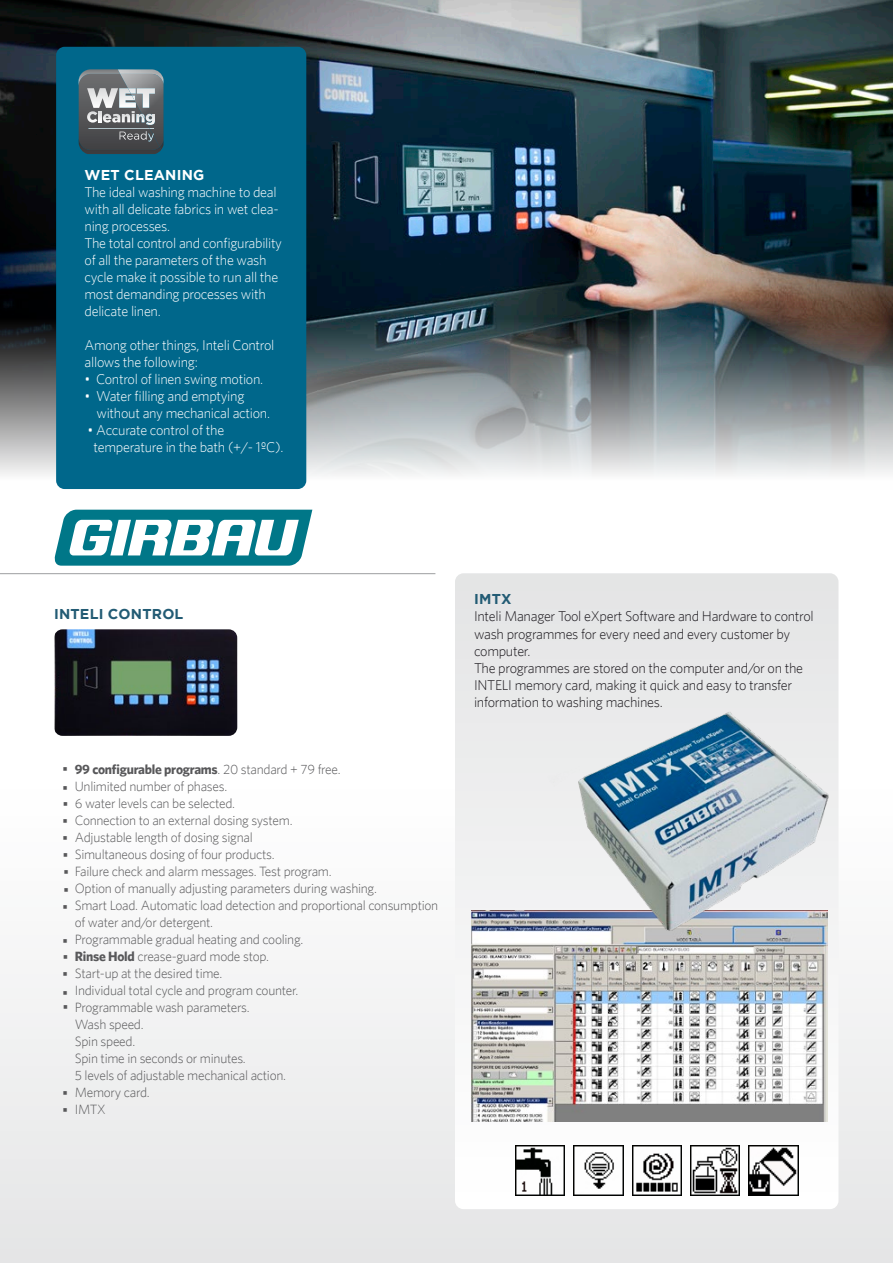
<style>
.page{position:relative;width:893px;height:1263px;background:#fff}
.page>*{position:absolute;margin:0;border:0;box-sizing:border-box;transform-origin:0 0}
.t1{font:700 21px/16.8px "Whitney";color:#58585a}
.t2{font:300 14.25px/17px "Whitney";letter-spacing:-.02em;color:#fff}
.t3{font:300 14.25px/17.1px "Whitney";letter-spacing:-.02em;color:#1a171c}
.t4{font:700 14.25px "Gotham";letter-spacing:.015em;color:#225b74}
.t5{font:700 14.25px "Gotham";letter-spacing:.015em;color:#fff}
.t6{font:300 13.5px/17px "Whitney";letter-spacing:-.02em;color:#58585a}
.s1{font-weight:700}
</style>
<div class="page">
<div style="left:0;top:775px;width:893px;height:488px;background:linear-gradient(to bottom,#fff,#e5e5e6)"></div>
<svg style="left:455px;top:573px;width:383px;height:636px"></svg>
<img style="left:0;top:0;width:893px;height:489px">
<hr style="left:0;top:573px;width:435px;height:1px;background:#9d9ea0">
<img style="left:574px;top:1146px;width:49px;height:49px">
<img style="left:632px;top:1146px;width:49px;height:49px">
<img style="left:690px;top:1146px;width:50px;height:49px">
<img style="left:749px;top:1146px;width:49px;height:49px">
<img style="left:515px;top:1146px;width:50px;height:49px">
<img style="left:472px;top:911px;width:356px;height:210px">
<img style="left:544px;top:698px;width:308px;height:232px">
<img style="left:54px;top:629px;width:183px;height:107px">
<div style="left:56px;top:47px;width:250px;height:442px;background:#00678b;border-radius:9px"></div>
<svg style="left:79px;top:69px;width:85px;height:85px;background:#767b7e"></svg>
<svg style="left:55px;top:510px;width:257px;height:56px"></svg>
<p class="t5" style="left:85px;top:166px;width:121px">WET CLEANING</p>
<p class="t2" style="left:85px;top:183px;width:199px">The ideal washing machine to deal with all delicate fabrics in wet clea&shy;ning processes.<br>The total control and configurability of all the parameters of the wash cycle make it possible to run all the most demanding processes with delicate linen.</p>
<p class="t2" style="left:85px;top:336px;width:191px">Among other things, Inteli Control allows the following:</p>
<p class="t2" style="left:85px;top:370px;width:180px">• Control of linen swing motion.</p>
<p class="t2" style="left:97px;top:387px;width:175px;text-indent:-12px">• Water filling and emptying without any mechanical action.</p>
<p class="t2" style="left:94px;top:421px;width:191px;text-indent:-6px">• Accurate control of the temperature in the bath (+/- 1ºC).</p>
<p class="t4" style="left:54px;top:605px;width:131px">INTELI CONTROL</p>
<p class="t6" style="left:75px;top:760px;width:365px"><span class="s1">99 configurable programs</span>. 20 standard + 79 free.<br>Unlimited number of phases.<br>6 water levels can be selected.<br>Connection to an external dosing system.<br>Adjustable length of dosing signal<br>Simultaneous dosing of four products.<br>Failure check and alarm messages. Test program.<br>Option of manually adjusting parameters during washing.<br>Smart Load. Automatic load detection and proportional consumption of water and/or detergent.<br>Programmable gradual heating and cooling.<br><span class="s1">Rinse Hold</span> crease-guard mode stop.<br>Start-up at the desired time.<br>Individual total cycle and program counter.<br>Programmable wash parameters.<br>Wash speed.<br>Spin speed.<br>Spin time in seconds or minutes.<br>5 levels of adjustable mechanical action.<br>Memory card.<br>IMTX</p>
<h1 class="t1" style="left:63px;top:758px;width:7px;line-height:18.6px">· ·</h1>
<h1 class="t1" style="left:63px;top:793px;width:7px">· ·</h1>
<h1 class="t1" style="left:63px;top:844px;width:7px">·</h1>
<h1 class="t1" style="left:63px;top:819px;width:8px;line-height:34.2px">· ·</h1>
<h1 class="t1" style="left:63px;top:879px;width:8px;line-height:17.2px">· ·</h1>
<h1 class="t1" style="left:63px;top:930px;width:7px;text-align:justify">· · ·</h1>
<h1 class="t1" style="left:63px;top:997px;width:7px">·</h1>
<h1 class="t1" style="left:63px;top:982px;width:7px">·</h1>
<h1 class="t1" style="left:62px;top:1082px;width:7px">· ·</h1>
<p class="t4" style="left:474px;top:591px;width:39px">IMTX</p>
<p class="t3" style="left:474px;top:608px;width:341px">Inteli Manager Tool eXpert Software and Hardware to control wash programmes for every need and every customer by computer.<br>The programmes are stored on the computer and/or on the INTELI memory card, making it quick and easy to transfer information to washing machines.</p>
</div>
